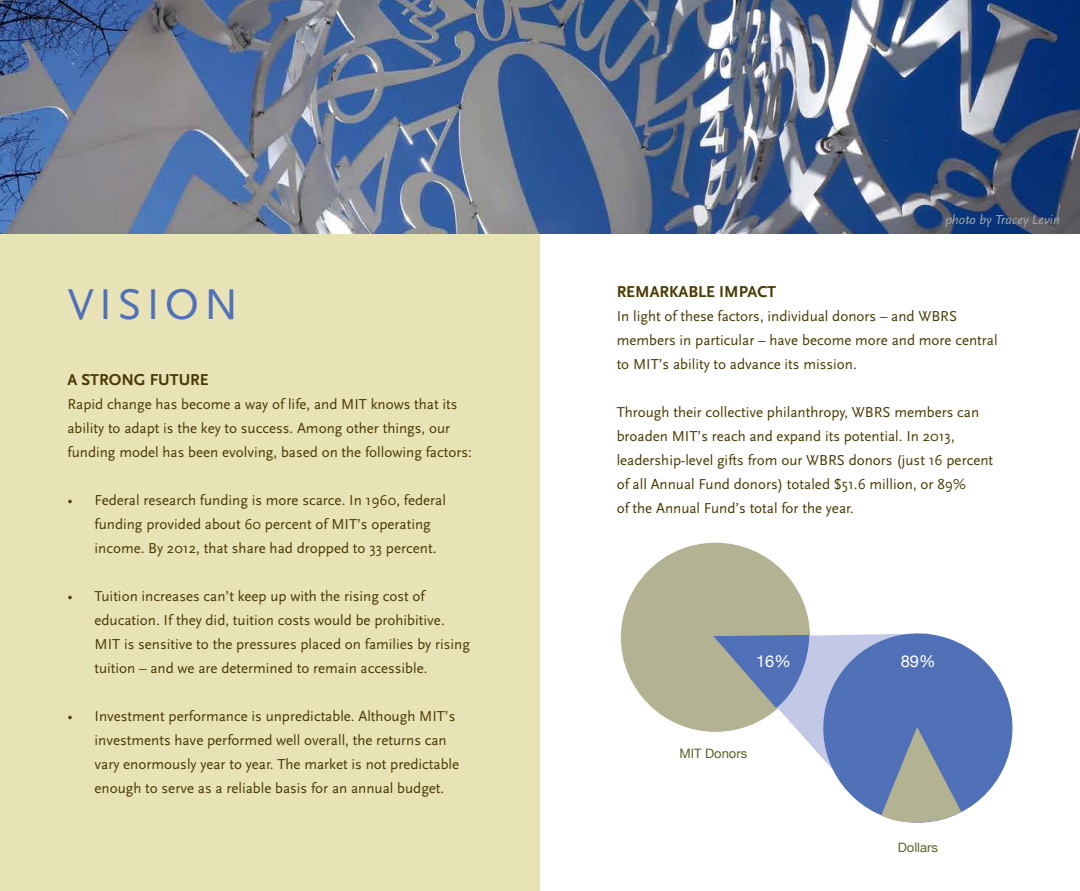
<style>
.page{position:relative;width:1080px;height:891px;background:#fff}
.page>*{position:absolute;margin:0;border:0;box-sizing:border-box;transform-origin:0 0}
.t1{font:45px "Scala Sans OT";letter-spacing:.11em;color:#5071b7}
.t2{font:700 16.5px "Scala Sans OT";color:#4b3900}
.t3{font:16.5px "Helvetica Neue";color:#fff}
.t4{font:15px/24px "Scala Sans OT";color:#4b3900}
.t5{font:italic 13.5px "Scala Sans OT";color:#a7a9ac}
.t6{font:13.05px "Helvetica Neue";color:#5d6227}
</style>
<div class="page">
<div style="left:0;top:234px;width:540px;height:657px;background:#e8e2b7"></div>
<img style="left:0;top:0;width:1080px;height:234px">
<div style="left:621px;top:543px;width:189px;height:189px;background:#b3b393;border-radius:50%"></div>
<svg style="left:961px;top:644px;width:52px;height:169px;fill:#5071b7"></svg>
<svg style="left:713px;top:633px;width:248px;height:190px"></svg>
<p class="t5" style="left:945px;top:212px;width:116px">photo by Tracey Levin</p>
<h1 class="t1" style="left:68px;top:280px;width:172px">VISION</h1>
<p class="t2" style="left:617px;top:282px;width:133px">REMARKABLE IMPACT</p>
<p class="t4" style="left:617px;top:304px;width:383px">In light of these factors, individual donors – and WBRS members in particular – have become more and more central to MIT’s ability to advance its mission.</p>
<p class="t4" style="left:617px;top:400px;width:378px">Through their collective philanthropy, WBRS members can broaden MIT’s reach and expand its potential. In 2013, leadership-level gifts from our WBRS donors (just 16 percent of all Annual Fund donors) totaled $51.6 million, or 89%<br>of the Annual Fund’s total for the year.</p>
<p class="t2" style="left:68px;top:370px;width:26px">A STRONG</p>
<p class="t2" style="left:150px;top:370px;width:11px">FUTURE</p>
<p class="t4" style="left:68px;top:392px;width:406px">Rapid change has become a way of life, and MIT knows that its ability to adapt is the key to success. Among other things, our funding model has been evolving, based on the following factors:</p>
<p class="t4" style="left:94px;top:488px;width:353px;text-indent:-27px">• Federal research funding is more scarce. In 1960, federal funding provided about 60 percent of MIT’s operating income. By 2012, that share had dropped to 33 percent.</p>
<p class="t4" style="left:94px;top:584px;width:377px;text-indent:-27px">• Tuition increases can’t keep up with the rising cost of education. If they did, tuition costs would be prohibitive.<br>MIT is sensitive to the pressures placed on families by rising tuition – and we are determined to remain accessible.</p>
<p class="t4" style="left:94px;top:704px;width:366px;text-indent:-27px">• Investment performance is unpredictable. Although MIT’s investments have performed well overall, the returns can vary enormously year to year. The market is not predictable enough to serve as a reliable basis for an annual budget.</p>
<p class="t3" style="left:756px;top:651px;width:36px">16%</p>
<p class="t3" style="left:901px;top:651px;width:36px">89%</p>
<p class="t6" style="left:679px;top:746px;width:69px">MIT Donors</p>
<p class="t6" style="left:898px;top:839px;width:42px">Dollars</p>
</div>
